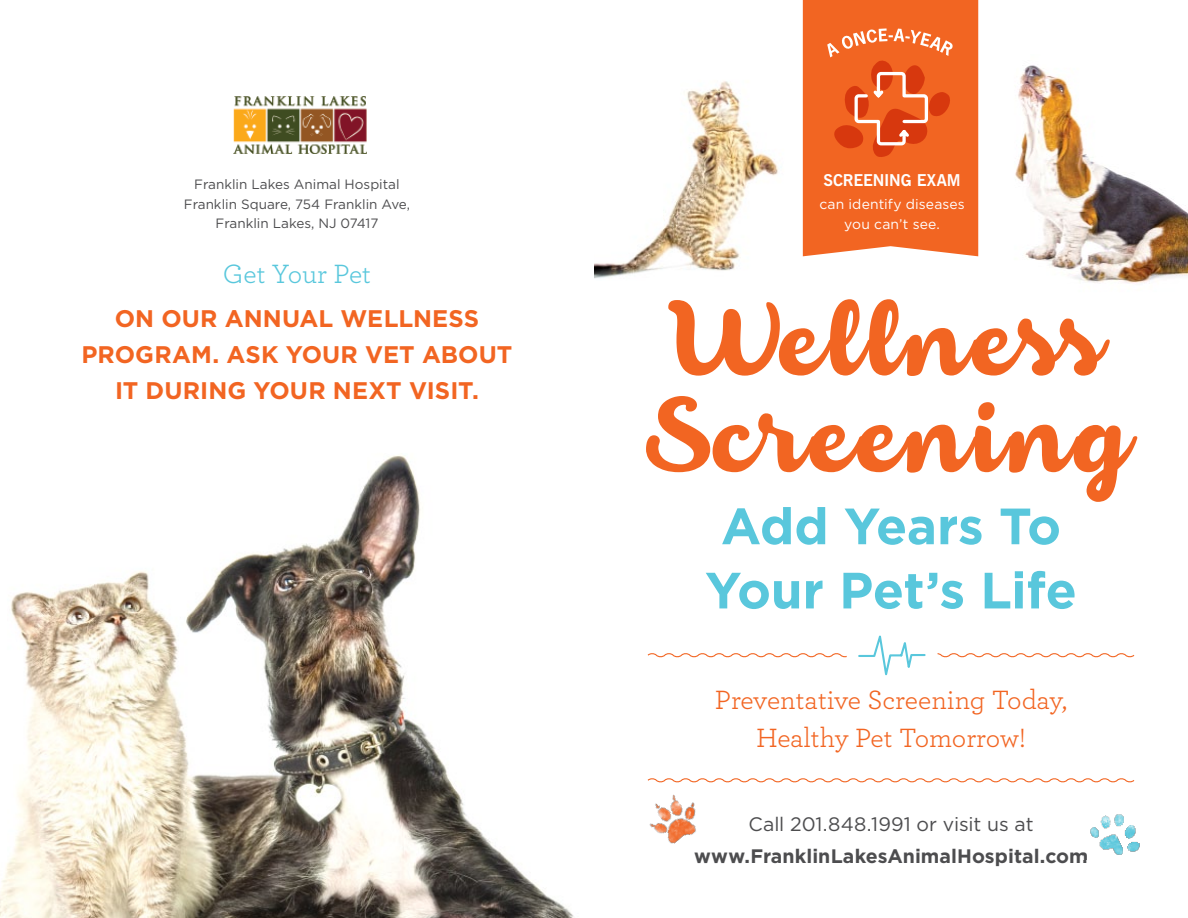
<style>
.page{position:relative;width:1188px;height:918px;background:#fff}
.page>*{position:absolute;margin:0;border:0;box-sizing:border-box;transform-origin:0 0}
.t1{font:91.95px/96.6px "Armonioso";letter-spacing:.015em;color:#f26522}
.t2{font:700 51px/64.2px "Gotham";color:#59c7dc;text-align:center}
.t3{font:27.75px/37.5px "Archer";letter-spacing:-.005em;color:#f26522;text-align:center}
.t4{font:27.75px "Archer";color:#59c7dc}
.t5{font:700 24px/36px "Gotham";letter-spacing:.005em;color:#f26522;text-align:center}
.t6{font:700 19.5px "Gotham";color:#4d4d4f}
.t7{font:19.5px "Gotham";letter-spacing:-.005em;color:#4d4d4f}
.t8{font:700 16.35px "News Gothic BT";letter-spacing:-.01em;color:#fff}
.t9{font:13.95px/19.6px "Gotham";letter-spacing:.01em;color:#fff;text-align:center}
.t10{font:13.5px/19.5px "Gotham";color:#4d4d4f;text-align:center}
</style>
<div class="page">
<img style="left:976px;top:54px;width:212px;height:230px">
<img style="left:594px;top:81px;width:184px;height:198px">
<div style="left:803px;top:0;width:175px;height:256px;background:#f26522"></div>
<svg style="left:827px;top:28px;width:126px;height:130px;background:#ed6a33"></svg>
<img style="left:0;top:455px;width:574px;height:463px">
<svg style="left:647px;top:635px;width:488px;height:41px"></svg>
<svg style="left:718px;top:778px;width:417px;height:5px"></svg>
<img style="left:1090px;top:814px;width:50px;height:41px">
<img style="left:647px;top:778px;width:71px;height:66px">
<img style="left:233px;top:96px;width:133px;height:57px">
<p class="t10" style="left:184px;top:174px;width:228px">Franklin Lakes Animal Hospital<br>Franklin Square, 754 Franklin Ave,<br>Franklin Lakes, NJ 07417</p>
<p class="t8" style="left:823px;top:170px;width:139px">SCREENING EXAM</p>
<p class="t9" style="left:819px;top:194px;width:147px">can identify diseases you can’t see.</p>
<h3 class="t4" style="left:223px;top:256px;width:150px">Get Your Pet</h3>
<h3 class="t5" style="left:82px;top:300px;width:432px">ON OUR ANNUAL WELLNESS<br>PROGRAM. ASK YOUR VET ABOUT<br>IT DURING YOUR NEXT VISIT.</h3>
<h1 class="t1" style="left:649px;top:294px;width:485px">Wellness<br>Screening</h1>
<h2 class="t2" style="left:705px;top:494px;width:373px">ADD YEARS TO<br>YOUR PET’S LIFE</h2>
<h3 class="t3" style="left:715px;top:681px;width:354px">Preventative Screening Today,<br>Healthy Pet Tomorrow!</h3>
<h3 class="t7" style="left:748px;top:812px;width:287px">Call 201.848.1991 or visit us at</h3>
<h3 class="t6" style="left:694px;top:843px;width:395px">WWW.FRANKLINLAKESANIMALHOSPITAL.COM</h3>
</div>
